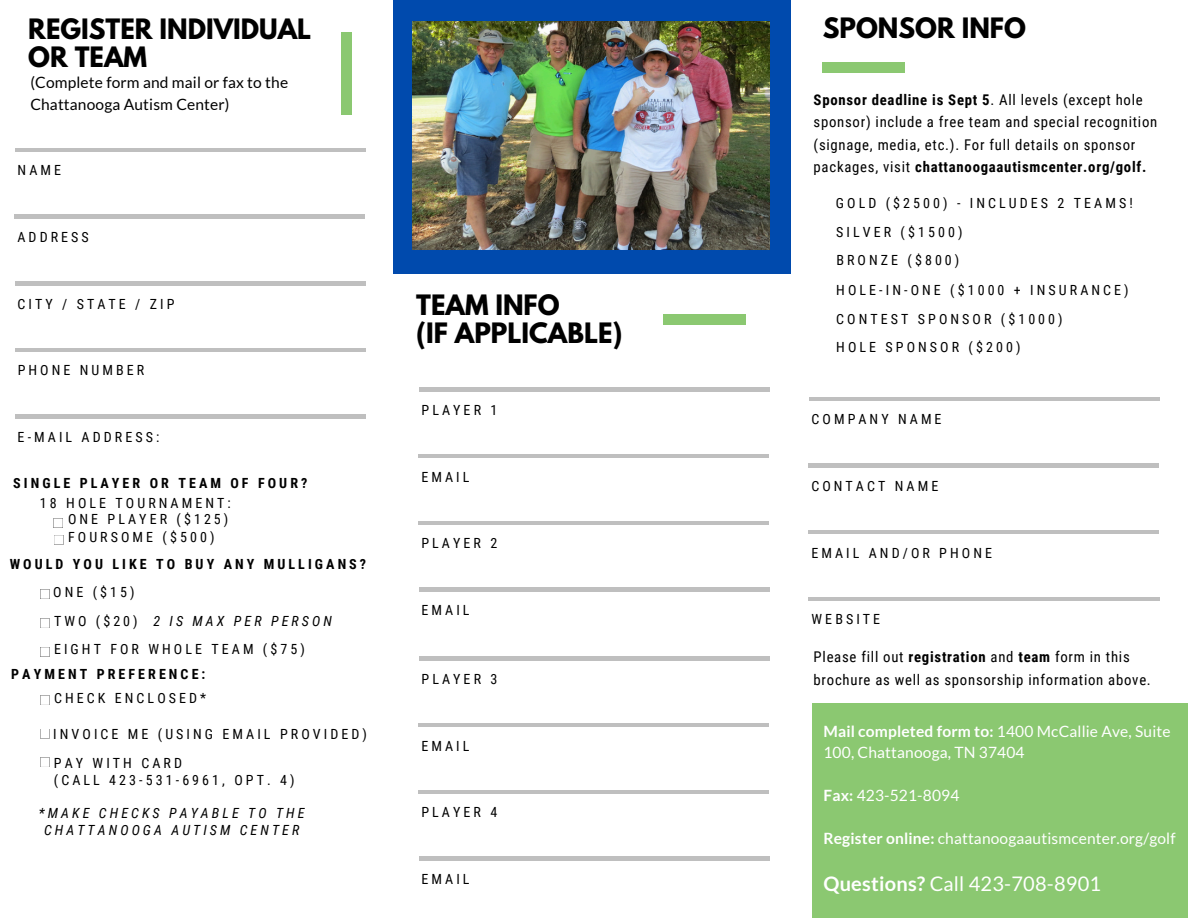
<style>
.page{position:relative;width:1188px;height:918px;background:#fff}
.page>*{position:absolute;margin:0;border:0;box-sizing:border-box;transform-origin:0 0}
.t1{font:700 24.9px/28.2px "League Spartan";color:#000}
.t2{font:20.1px "Lato";letter-spacing:.01em;color:#fff}
.t3{font:15.6px/21.3px "Lato";letter-spacing:.01em;color:#fff}
.t4{font:15.6px/21.3px "Lato";letter-spacing:.01em;color:#000}
.t5{font:14.85px/22.5px "Roboto Condensed";letter-spacing:.05em;color:#000}
.t6{font:13.95px "Roboto Condensed";letter-spacing:.22em;color:#000}
.t7{font:700 13.95px "Roboto Condensed";letter-spacing:.22em;color:#000}
.t8{font:italic 13.95px "Roboto Condensed";letter-spacing:.22em;color:#000}
.s1{font-style:normal}
.s2{font-weight:700}
</style>
<div class="page">
<div style="left:812px;top:703px;width:376px;height:215px;background:#8bc871"></div>
<hr style="left:809px;top:397px;width:351px;height:4px;background:#bfbfbf">
<hr style="left:808px;top:464px;width:351px;height:3px;background:#bfbfbf">
<hr style="left:808px;top:531px;width:351px;height:3px;background:#bfbfbf">
<hr style="left:809px;top:597px;width:351px;height:4px;background:#bfbfbf">
<div style="left:393px;top:0;width:397px;height:274px;background:#004aad"></div>
<img style="left:413px;top:21px;width:356px;height:228px">
<div style="left:341px;top:33px;width:10px;height:82px;background:#8bc871"></div>
<div style="left:822px;top:62px;width:82px;height:10px;background:#8bc871"></div>
<div style="left:663px;top:315px;width:83px;height:10px;background:#8bc871"></div>
<hr style="left:15px;top:148px;width:351px;height:4px;background:#bfbfbf">
<hr style="left:14px;top:215px;width:351px;height:3px;background:#bfbfbf">
<hr style="left:15px;top:282px;width:351px;height:3px;background:#bfbfbf">
<hr style="left:15px;top:348px;width:351px;height:4px;background:#bfbfbf">
<hr style="left:15px;top:415px;width:351px;height:3px;background:#bfbfbf">
<hr style="left:419px;top:388px;width:351px;height:3px;background:#bfbfbf">
<hr style="left:418px;top:455px;width:351px;height:3px;background:#bfbfbf">
<hr style="left:418px;top:521px;width:351px;height:4px;background:#bfbfbf">
<hr style="left:419px;top:588px;width:351px;height:3px;background:#bfbfbf">
<hr style="left:419px;top:657px;width:351px;height:3px;background:#bfbfbf">
<hr style="left:418px;top:723px;width:351px;height:4px;background:#bfbfbf">
<hr style="left:418px;top:790px;width:351px;height:4px;background:#bfbfbf">
<hr style="left:419px;top:857px;width:351px;height:3px;background:#bfbfbf">
<svg style="left:53px;top:518px;width:10px;height:10px"></svg>
<svg style="left:54px;top:535px;width:10px;height:10px"></svg>
<svg style="left:40px;top:589px;width:10px;height:10px"></svg>
<svg style="left:40px;top:618px;width:10px;height:10px"></svg>
<svg style="left:40px;top:647px;width:10px;height:10px"></svg>
<svg style="left:40px;top:695px;width:10px;height:10px"></svg>
<svg style="left:40px;top:729px;width:10px;height:9px"></svg>
<svg style="left:40px;top:757px;width:10px;height:10px"></svg>
<p class="t1" style="left:28px;top:18px;width:285px">REGISTER INDIVIDUAL<br>OR TEAM</p>
<p class="t4" style="left:30px;top:72px;width:259px">(Complete form and mail or fax to the<br>Chattanooga Autism Center)</p>
<p class="t6" style="left:18px;top:163px;width:45px">NAME</p>
<p class="t6" style="left:17px;top:229px;width:73px">ADDRESS</p>
<p class="t6" style="left:18px;top:296px;width:159px">CITY / STATE / ZIP</p>
<h4 class="t6" style="left:18px;top:363px;width:128px">PHONE NUMBER</h4>
<p class="t6" style="left:18px;top:429px;width:143px">E-MAIL ADDRESS:</p>
<p class="t7" style="left:13px;top:475px;width:296px">SINGLE PLAYER OR TEAM OF FOUR?</p>
<p class="t6" style="left:40px;top:495px;width:192px">18 HOLE TOURNAMENT:</p>
<p class="t6" style="left:68px;top:512px;width:162px">ONE PLAYER ($125)</p>
<p class="t6" style="left:68px;top:529px;width:148px">FOURSOME ($500)</p>
<p class="t7" style="left:10px;top:556px;width:358px">WOULD YOU LIKE TO BUY ANY MULLIGANS?</p>
<p class="t6" style="left:53px;top:584px;width:83px">ONE ($15)</p>
<h4 class="t8" style="left:54px;top:613px;width:279px"><span class="s1">TWO ($20)</span> 2 IS MAX PER PERSON</h4>
<p class="t6" style="left:54px;top:641px;width:252px">EIGHT FOR WHOLE TEAM ($75)</p>
<p class="t7" style="left:11px;top:666px;width:196px">PAYMENT PREFERENCE:</p>
<p class="t6" style="left:54px;top:690px;width:154px">CHECK ENCLOSED*</p>
<p class="t6" style="left:53px;top:726px;width:315px">INVOICE ME (USING EMAIL PROVIDED)</p>
<p class="t6" style="left:54px;top:755px;width:130px">PAY WITH CARD</p>
<h4 class="t6" style="left:54px;top:772px;width:242px">(CALL 423-531-6961, OPT. 4)</h4>
<p class="t8" style="left:39px;top:805px;width:267px">*MAKE CHECKS PAYABLE TO THE</p>
<p class="t8" style="left:44px;top:822px;width:257px">CHATTANOOGA AUTISM CENTER</p>
<h3 class="t1" style="left:416px;top:294px;width:208px">TEAM INFO<br>(IF APPLICABLE)</h3>
<p class="t6" style="left:422px;top:402px;width:77px">PLAYER 1</p>
<p class="t6" style="left:421px;top:469px;width:50px">EMAIL</p>
<p class="t6" style="left:421px;top:535px;width:77px">PLAYER 2</p>
<p class="t6" style="left:422px;top:602px;width:50px">EMAIL</p>
<p class="t6" style="left:422px;top:671px;width:77px">PLAYER 3</p>
<p class="t6" style="left:421px;top:738px;width:50px">EMAIL</p>
<p class="t6" style="left:421px;top:804px;width:77px">PLAYER 4</p>
<p class="t6" style="left:422px;top:871px;width:50px">EMAIL</p>
<p class="t1" style="left:823px;top:17px;width:205px">SPONSOR INFO</p>
<h1 class="t5" style="left:814px;top:88px;width:345px"><span class="s2">Sponsor deadline is Sept 5</span>. All levels (except hole sponsor) include a free team and special recognition (signage, media, etc.). For full details on sponsor packages, visit <span class="s2">chattanoogaautismcenter.org/golf.</span></h1>
<p class="t6" style="left:836px;top:195px;width:298px">GOLD ($2500) - INCLUDES 2 TEAMS!</p>
<p class="t6" style="left:836px;top:224px;width:128px">SILVER ($1500)</p>
<p class="t6" style="left:836px;top:252px;width:125px">BRONZE ($800)</p>
<p class="t6" style="left:836px;top:282px;width:294px">HOLE-IN-ONE ($1000 + INSURANCE)</p>
<p class="t6" style="left:836px;top:311px;width:228px">CONTEST SPONSOR ($1000)</p>
<p class="t6" style="left:836px;top:339px;width:186px">HOLE SPONSOR ($200)</p>
<p class="t6" style="left:812px;top:411px;width:132px">COMPANY NAME</p>
<p class="t6" style="left:811px;top:478px;width:128px">CONTACT NAME</p>
<p class="t6" style="left:811px;top:545px;width:182px">EMAIL AND/OR PHONE</p>
<p class="t6" style="left:812px;top:611px;width:70px">WEBSITE</p>
<p class="t5" style="left:814px;top:646px;width:339px">Please fill out <span class="s2">registration</span> and <span class="s2">team</span> form in this brochure as well as sponsorship information above.</p>
<p class="t3" style="left:823px;top:720px;width:349px"><span class="s2">Mail completed form to:</span> 1400 McCallie Ave, Suite<br>100, Chattanooga, TN 37404</p>
<p class="t3" style="left:823px;top:785px;width:137px"><span class="s2">Fax:</span> 423-521-8094</p>
<p class="t3" style="left:823px;top:827px;width:354px"><span class="s2">Register online:</span> chattanoogaautismcenter.org/golf</p>
<p class="t2" style="left:823px;top:871px;width:279px"><span class="s2">Questions?</span> Call 423-708-8901</p>
</div>
